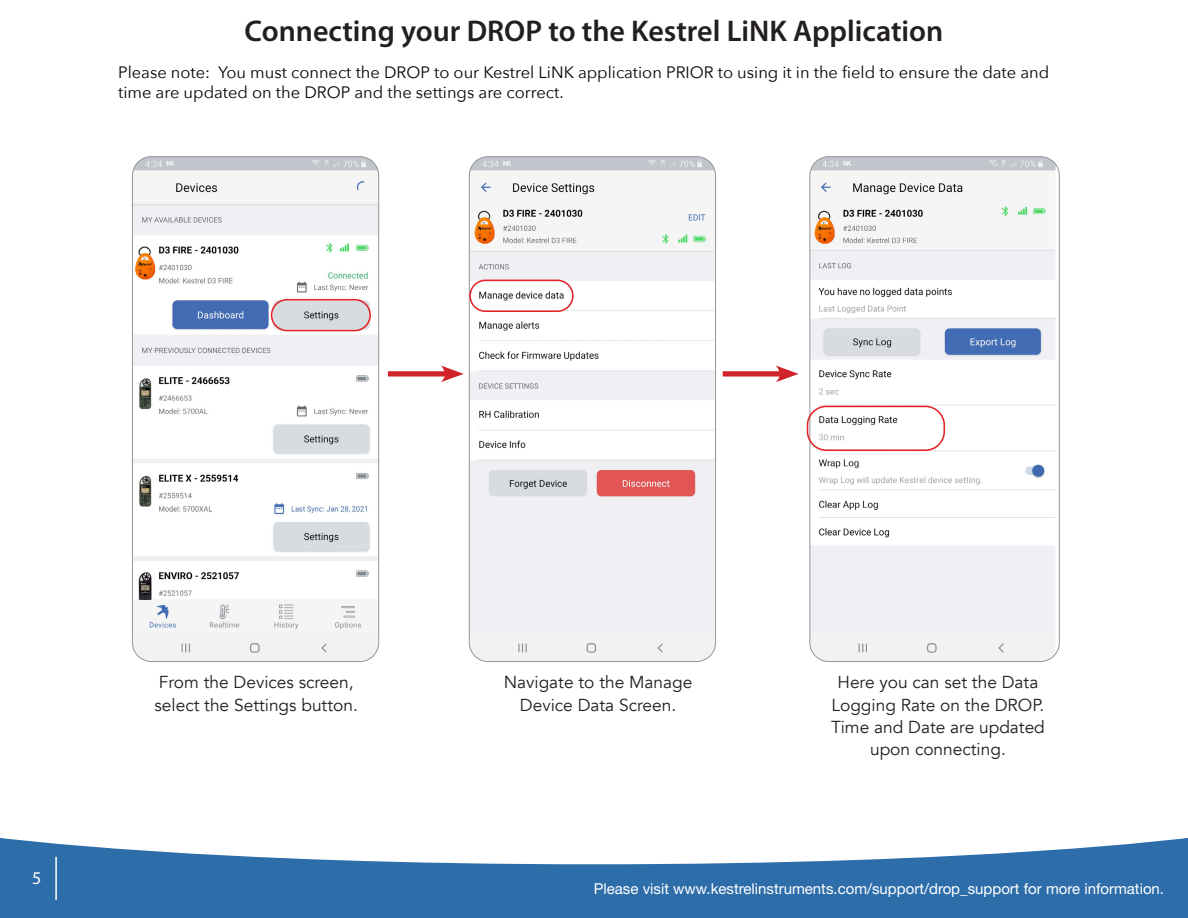
<style>
.page{position:relative;width:1188px;height:918px;background:#fff}
.page>*{position:absolute;margin:0;border:0;box-sizing:border-box;transform-origin:0 0}
.t1{font:600 30px "Myriad Pro";color:#231f20}
.t2{font:18px "Myriad Pro";color:#fff}
.t3{font:17.4px/22px "Avenir";color:#231f20;text-align:center}
.body_text{font:16.5px/19.8px "Avenir Next";color:#040503}
.t4{font:15px "Helvetica Neue LT Std";color:#fff}
</style>
<div class="page">
<svg style="left:0;top:838px;width:1188px;height:80px;fill:#2d6da9"></svg>
<hr style="left:55px;top:857px;width:2px;height:43px;background:#fff">
<div style="left:388px;top:371px;width:62px;height:6px;background:#d1232a"></div>
<svg style="left:441px;top:365px;width:23px;height:17px"></svg>
<img style="left:132px;top:157px;width:246px;height:505px">
<div style="left:132px;top:156px;width:247px;height:506px;border:1px solid #939598;border-radius:19px"></div>
<div style="left:271px;top:299px;width:100px;height:32px;border:2px solid #e3252a;border-radius:15px"></div>
<img style="left:469px;top:157px;width:246px;height:505px">
<div style="left:469px;top:156px;width:247px;height:506px;border:1px solid #939598;border-radius:19px"></div>
<div style="left:469px;top:280px;width:105px;height:32px;border:2px solid #e3252a;border-radius:15px"></div>
<img style="left:811px;top:158px;width:245px;height:504px">
<div style="left:809px;top:156px;width:251px;height:506px;border:1px solid #939598;border-radius:19px"></div>
<div style="left:807px;top:406px;width:138px;height:45px;border:2px solid #e3252a;border-radius:19px"></div>
<div style="left:723px;top:371px;width:62px;height:6px;background:#d1232a"></div>
<svg style="left:776px;top:365px;width:23px;height:17px"></svg>
<p class="t1" style="left:245px;top:12px;width:700px">Connecting your DROP to the Kestrel LiNK Application</p>
<p class="body_text" style="left:118px;top:62px;width:933px">Please note: You must connect the DROP to our Kestrel LiNK application PRIOR to using it in the field to ensure the date and time are updated on the DROP and the settings are correct.</p>
<p class="t2" style="left:32px;top:867px;width:11px">5</p>
<p class="t3" style="left:155px;top:672px;width:205px;text-align:left">From the Devices screen, select the Settings button.</p>
<p class="t3" style="left:504px;top:672px;width:190px">Navigate to the Manage</p>
<p class="t3" style="left:520px;top:694px;width:158px">Device Data Screen.</p>
<p class="t3" style="left:831px;top:672px;width:214px">Here you can set the Data<br>Logging Rate on the DROP.</p>
<p class="t3" style="left:831px;top:716px;width:215px">Time and Date are updated upon connecting.</p>
<p class="t4" style="left:594px;top:880px;width:572px">Please visit www.kestrelinstruments.com/support/drop_support for more information.</p>
</div>
